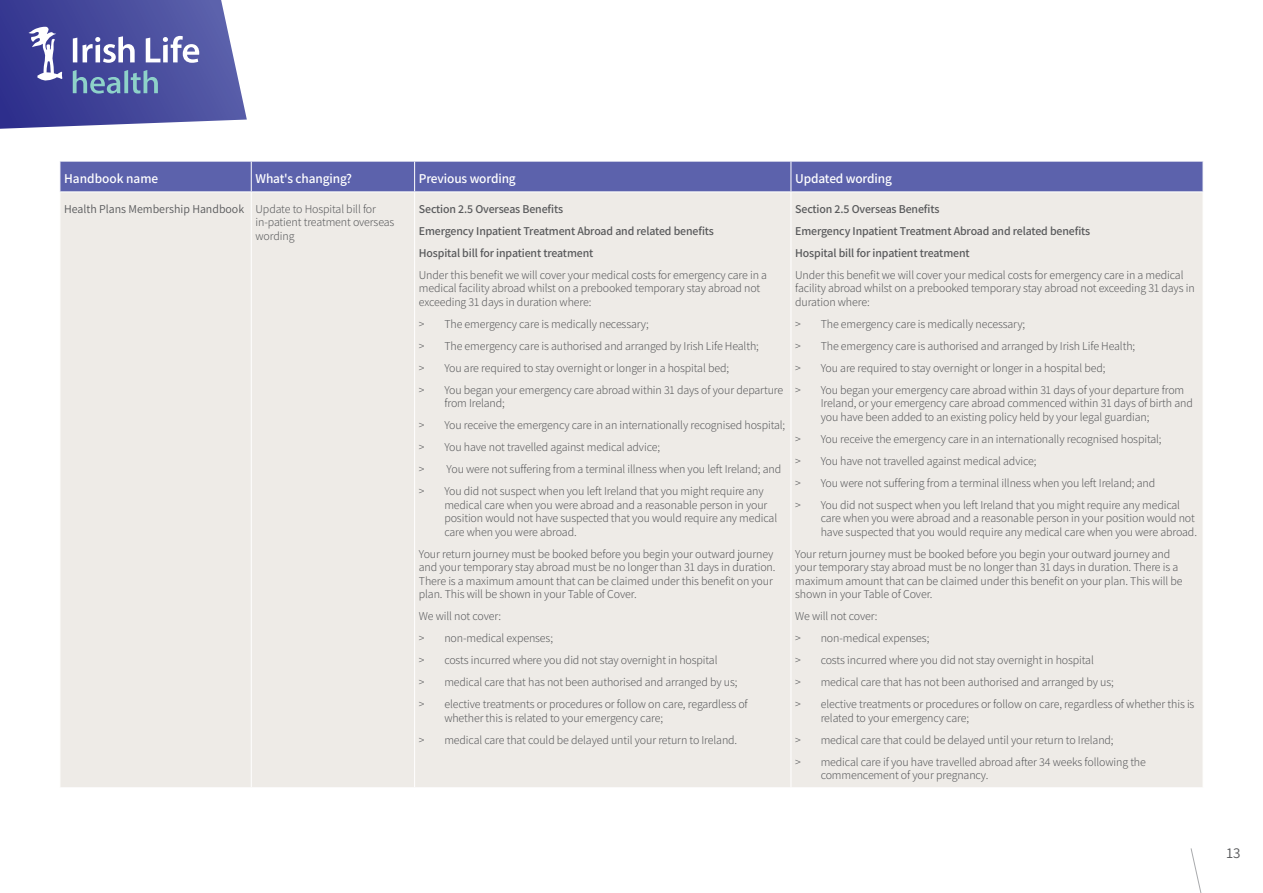
<style>
.page{position:relative;width:1263px;height:893px;background:#fff}
.page>*{position:absolute;margin:0;border:0;box-sizing:border-box;transform-origin:0 0}
.t1{font:15px "Assistant";color:#58595b}
.t2{font:600 13.5px "Assistant";letter-spacing:-.01em;color:#fff}
.t3{font:300 12px/22px "Assistant";letter-spacing:-.01em;color:#58595b}
.t4{font:600 12px/22px "Assistant";letter-spacing:-.01em;color:#58595b}
.s1{font-weight:400}
</style>
<div class="page">
<div style="left:61px;top:162px;width:1142px;height:30px;background:#5c62ac"></div>
<div style="left:61px;top:193px;width:1142px;height:594px;background:#eeebe7"></div>
<hr style="left:251px;top:192px;width:1px;height:595px;background:#fff">
<hr style="left:414px;top:192px;width:1px;height:595px;background:#fff">
<hr style="left:790px;top:192px;width:1px;height:595px;background:#fff">
<hr style="left:251px;top:161px;width:1px;height:31px;background:#fff">
<hr style="left:414px;top:161px;width:1px;height:31px;background:#fff">
<hr style="left:790px;top:161px;width:1px;height:31px;background:#fff">
<svg style="left:0;top:0;width:247px;height:129px;background:#6166aa"></svg>
<svg style="left:1190px;top:848px;width:12px;height:45px"></svg>
<p class="t2" style="left:64px;top:170px;width:96px">Handbook name</p>
<p class="t2" style="left:255px;top:170px;width:98px">What's changing?</p>
<p class="t2" style="left:419px;top:170px;width:98px">Previous wording</p>
<p class="t2" style="left:795px;top:170px;width:98px">Updated wording</p>
<p class="t3" style="left:255px;top:201px;width:140px;line-height:13.5px;text-indent:-191px"><span class="s1">Health Plans Membership Handbook</span> Update to Hospital bill for in-patient treatment overseas wording</p>
<p class="t4" style="left:419px;top:197px;width:297px">Section 2.5 Overseas Benefits<br>Emergency Inpatient Treatment Abroad and related benefits<br>Hospital bill for inpatient treatment</p>
<p class="t3" style="left:419px;top:267px;width:350px;line-height:13.5px">Under this benefit we will cover your medical costs for emergency care in a medical facility abroad whilst on a prebooked temporary stay abroad not exceeding 31 days in duration where:</p>
<p class="t3" style="left:419px;top:312px;width:366px">&gt; The emergency care is medically necessary;<br>&gt; The emergency care is authorised and arranged by Irish Life Health;<br>&gt; You are required to stay overnight or longer in a hospital bed;<br>&gt; You began your emergency care abroad within 31 days of your departure</p>
<p class="t3" style="left:419px;top:392px;width:368px;text-indent:26px">from Ireland;<br>&gt; You receive the emergency care in an internationally recognised hospital; &gt; You have not travelled against medical advice;<br>&gt; You were not suffering from a terminal illness when you left Ireland; and &gt; You did not suspect when you left Ireland that you might require any</p>
<p class="t3" style="left:444px;top:497px;width:334px;line-height:13.5px">medical care when you were abroad and a reasonable person in your position would not have suspected that you would require any medical care when you were abroad.</p>
<p class="t3" style="left:419px;top:546px;width:358px;line-height:13.5px">Your return journey must be booked before you begin your outward journey and your temporary stay abroad must be no longer than 31 days in duration.<br>There is a maximum amount that can be claimed under this benefit on your plan. This will be shown in your Table of Cover.</p>
<p class="t3" style="left:419px;top:605px;width:330px">We will not cover:<br>&gt; non-medical expenses;<br>&gt; costs incurred where you did not stay overnight in hospital<br>&gt; medical care that has not been authorised and arranged by us;<br>&gt; elective treatments or procedures or follow on care, regardless of</p>
<p class="t3" style="left:419px;top:706px;width:320px;text-indent:26px">whether this is related to your emergency care;<br>&gt; medical care that could be delayed until your return to Ireland.</p>
<p class="t4" style="left:795px;top:197px;width:297px">Section 2.5 Overseas Benefits<br>Emergency Inpatient Treatment Abroad and related benefits<br>Hospital bill for inpatient treatment</p>
<p class="t3" style="left:795px;top:267px;width:401px;line-height:13.5px">Under this benefit we will cover your medical costs for emergency care in a medical facility abroad whilst on a prebooked temporary stay abroad not exceeding 31 days in duration where:</p>
<p class="t3" style="left:795px;top:312px;width:391px">&gt; The emergency care is medically necessary;<br>&gt; The emergency care is authorised and arranged by Irish Life Health;<br>&gt; You are required to stay overnight or longer in a hospital bed;<br>&gt; You began your emergency care abroad within 31 days of your departure from</p>
<p class="t3" style="left:821px;top:396px;width:374px;line-height:13.5px">Ireland, or your emergency care abroad commenced within 31 days of birth and you have been added to an existing policy held by your legal guardian;</p>
<p class="t3" style="left:795px;top:427px;width:386px">&gt; You receive the emergency care in an internationally recognised hospital;<br>&gt; You have not travelled against medical advice;<br>&gt; You were not suffering from a terminal illness when you left Ireland; and<br>&gt; You did not suspect when you left Ireland that you might require any medical</p>
<p class="t3" style="left:821px;top:511px;width:378px;line-height:13.5px">care when you were abroad and a reasonable person in your position would not have suspected that you would require any medical care when you were abroad.</p>
<p class="t3" style="left:795px;top:546px;width:389px;line-height:13.5px">Your return journey must be booked before you begin your outward journey and your temporary stay abroad must be no longer than 31 days in duration. There is a maximum amount that can be claimed under this benefit on your plan. This will be shown in your Table of Cover.</p>
<p class="t3" style="left:795px;top:605px;width:401px">We will not cover:<br>&gt; non-medical expenses;<br>&gt; costs incurred where you did not stay overnight in hospital<br>&gt; medical care that has not been authorised and arranged by us;<br>&gt; elective treatments or procedures or follow on care, regardless of whether this is</p>
<p class="t3" style="left:795px;top:706px;width:352px;text-indent:26px">related to your emergency care;<br>&gt; medical care that could be delayed until your return to Ireland;<br>&gt; medical care if you have travelled abroad after 34 weeks following the</p>
<p class="t3" style="left:821px;top:764px;width:169px">commencement of your pregnancy.</p>
<p class="t1" style="left:1226px;top:843px;width:16px">13</p>
</div>
